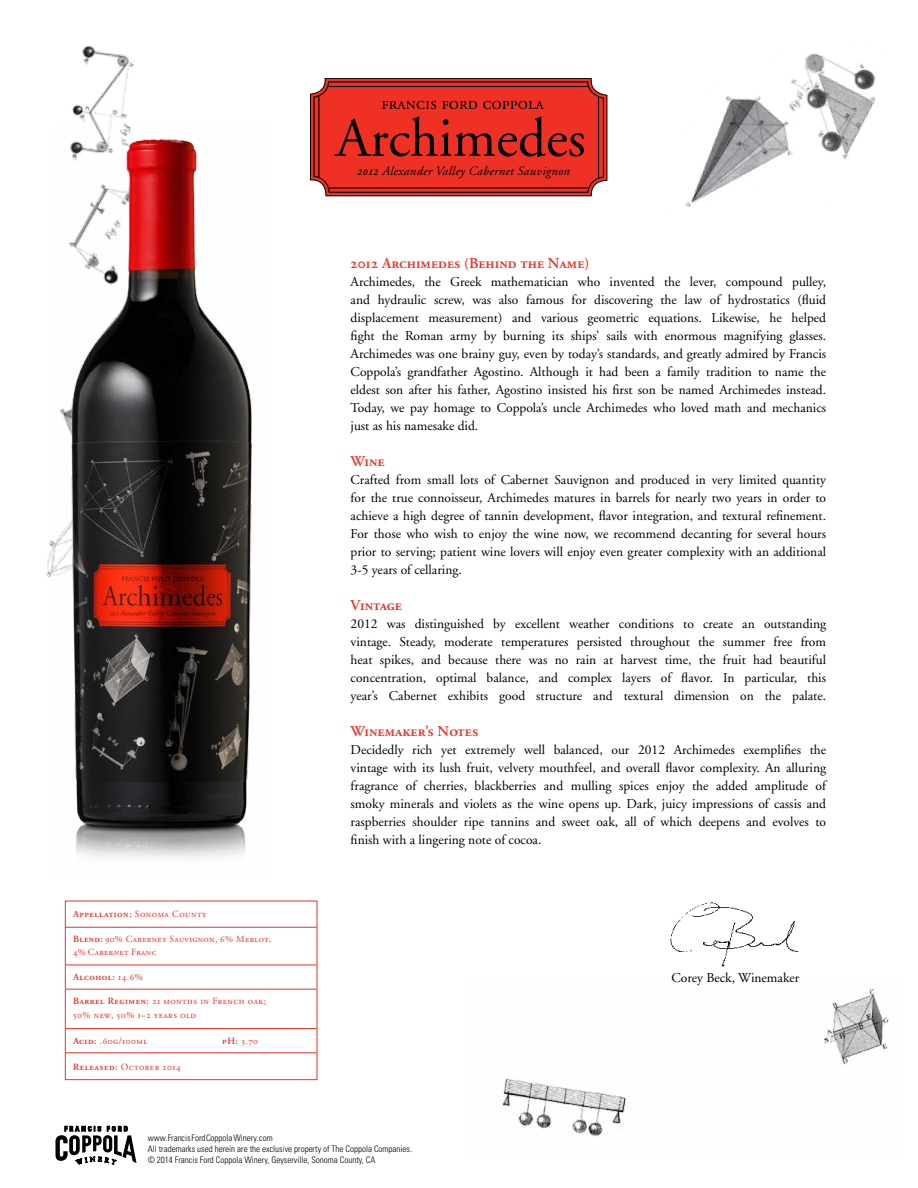
<style>
.page{position:relative;width:918px;height:1188px;background:#fff}
.page>*{position:absolute;margin:0;border:0;box-sizing:border-box;transform-origin:0 0}
.t1{font:15px "Adobe Garamond Semibold SC";color:#ee3124}
.t2{font:13.5px/18px "Adobe Garamond";color:#000;text-align:justify}
.t3{font:12.75px "Adobe Garamond Italic Os F";letter-spacing:.025em;color:#000}
.t4{font:9.45px/13.6px "Adobe Garamond Regular SC";letter-spacing:.04em;color:#ee3124}
.t5{font:9.45px "Adobe Garamond Semibold SC";letter-spacing:.05em;color:#ee3124}
.t6{font:300 condensed 9px/10.8px "Univers";color:#000}
.s1{font-family:"Adobe Garamond Regular SC"}
.s2{font-family:"Adobe Garamond Semibold SC"}
</style>
<div class="page">
<img style="left:502px;top:989px;width:387px;height:148px">
<img style="left:685px;top:53px;width:191px;height:155px">
<img style="left:46px;top:45px;width:88px;height:533px">
<svg style="left:55px;top:1126px;width:82px;height:38px"></svg>
<img style="left:670px;top:902px;width:129px;height:65px">
<svg style="left:310px;top:78px;width:297px;height:118px;background:#cd2e24"></svg>
<div style="left:65px;top:901px;width:252px;height:179px;border:1px solid #ee3124"></div>
<hr style="left:65px;top:927px;width:252px;height:1px;background:#ee3124">
<hr style="left:65px;top:965px;width:252px;height:1px;background:#ee3124">
<hr style="left:65px;top:989px;width:251px;height:1px;background:#ee3124">
<hr style="left:65px;top:1028px;width:252px;height:1px;background:#ee3124">
<hr style="left:65px;top:1052px;width:252px;height:1px;background:#ee3124">
<img style="left:54px;top:126px;width:198px;height:732px">
<p class="t3" style="left:357px;top:164px;width:214px">2012 Alexander Valley Cabernet Sauvignon</p>
<p class="t5" style="left:73px;top:909px;width:135px">Appellation: <span class="s1">Sonoma County</span></p>
<p class="t4" style="left:73px;top:932px;width:200px"><span class="s2">Blend:</span> 90% Cabernet Sauvignon, 6% Merlot,<br>4% Cabernet Franc</p>
<p class="t5" style="left:73px;top:972px;width:71px">Alcohol: <span class="s1">14.6%</span></p>
<p class="t4" style="left:73px;top:995px;width:195px"><span class="s2">Barrel Regimen:</span> 21 months in French oak;<br>50% new, 50% 1–2 years old</p>
<p class="t4" style="left:73px;top:1034px;width:76px"><span class="s2">Acid:</span> .60g/100ml</p>
<p class="t4" style="left:222px;top:1034px;width:37px"><span class="s2">pH:</span> 3.70</p>
<p class="t4" style="left:73px;top:1060px;width:109px"><span class="s2">Released:</span> October 2014</p>
<p class="t1" style="left:351px;top:255px;width:240px">2012 Archimedes (Behind the Name)</p>
<p class="t2" style="left:351px;top:273px;width:477px">Archimedes, the Greek mathematician who invented the lever, compound pulley, and hydraulic screw, was also famous for discovering the law of hydrostatics (fluid displacement measurement) and various geometric equations. Likewise, he helped fight the Roman army by burning its ships’ sails with enormous magnifying glasses.<br>Archimedes was one brainy guy, even by today’s standards, and greatly admired by Francis Coppola’s grandfather Agostino. Although it had been a family tradition to name the eldest son after his father, Agostino insisted his first son be named Archimedes instead.<br>Today, we pay homage to Coppola’s uncle Archimedes who loved math and mechanics just as his namesake did.</p>
<p class="t1" style="left:351px;top:453px;width:36px">Wine</p>
<p class="t2" style="left:351px;top:471px;width:477px">Crafted from small lots of Cabernet Sauvignon and produced in very limited quantity for the true connoisseur, Archimedes matures in barrels for nearly two years in order to achieve a high degree of tannin development, flavor integration, and textural refinement.<br>For those who wish to enjoy the wine now, we recommend decanting for several hours prior to serving; patient wine lovers will enjoy even greater complexity with an additional 3-5 years of cellaring.</p>
<p class="t1" style="left:351px;top:597px;width:53px">Vintage</p>
<p class="t2" style="left:351px;top:615px;width:477px">2012 was distinguished by excellent weather conditions to create an outstanding vintage. Steady, moderate temperatures persisted throughout the summer free from heat spikes, and because there was no rain at harvest time, the fruit had beautiful concentration, optimal balance, and complex layers of flavor. In particular, this year’s Cabernet exhibits good structure and textural dimension on the palate.</p>
<p class="t1" style="left:351px;top:723px;width:129px">Winemaker’s Notes</p>
<p class="t2" style="left:351px;top:741px;width:477px">Decidedly rich yet extremely well balanced, our 2012 Archimedes exemplifies the vintage with its lush fruit, velvety mouthfeel, and overall flavor complexity. An alluring fragrance of cherries, blackberries and mulling spices enjoy the added amplitude of smoky minerals and violets as the wine opens up. Dark, juicy impressions of cassis and raspberries shoulder ripe tannins and sweet oak, all of which deepens and evolves to finish with a lingering note of cocoa.</p>
<p class="t2" style="left:671px;top:969px;width:129px">Corey Beck, Winemaker</p>
<p class="t6" style="left:148px;top:1133px;width:266px">www.FrancisFordCoppolaWinery.com<br>All trademarks used herein are the exclusive property of The Coppola Companies. © 2014 Francis Ford Coppola Winery, Geyserville, Sonoma County, CA</p>
</div>
